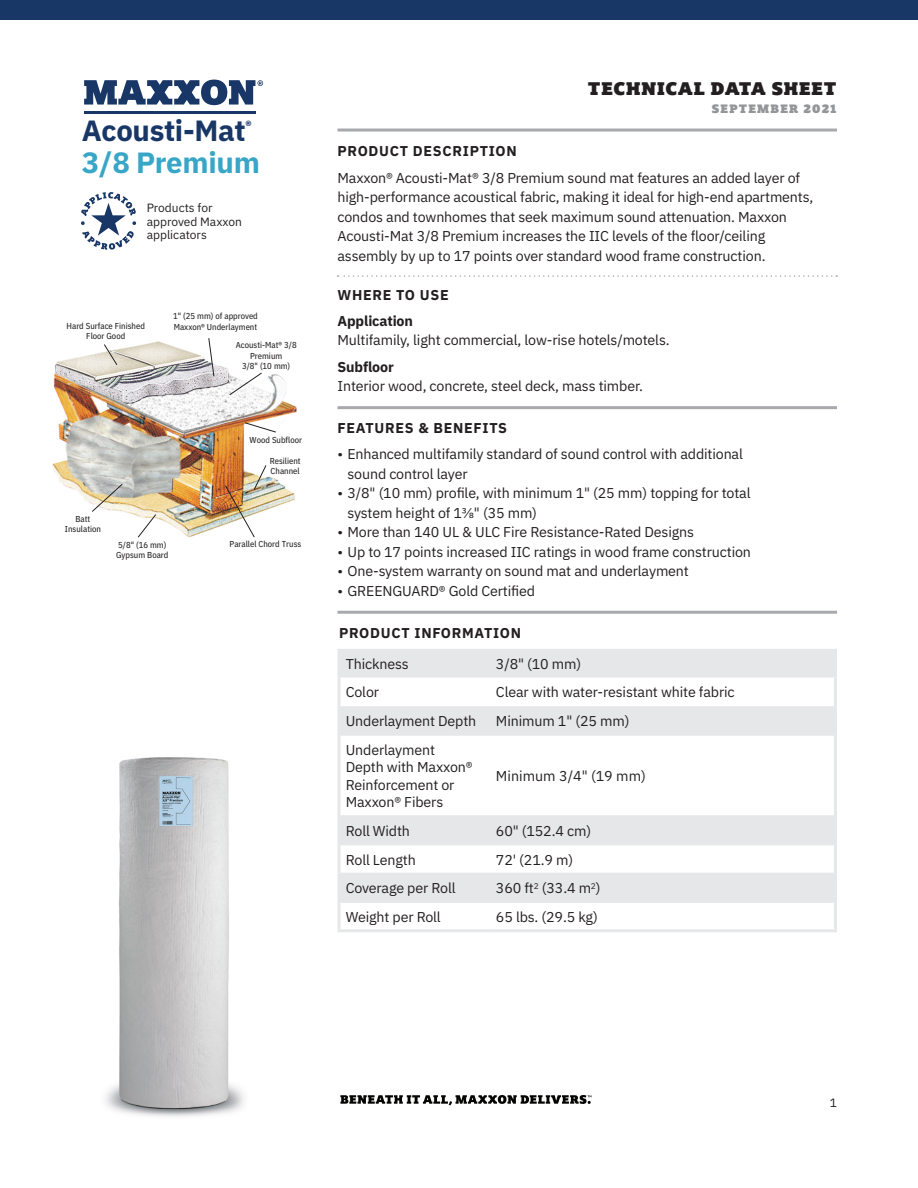
<style>
.page{position:relative;width:918px;height:1188px;background:#fff}
.page>*{position:absolute;margin:0;border:0;box-sizing:border-box;transform-origin:0 0}
.t1{font:700 29.25px/31.3px "IBM Plex Sans";letter-spacing:-.01em;color:#183666}
.t2{font:18px "Plume Ad";letter-spacing:.045em;color:#231f20}
.Body_Text__9_5_13__L{font:14.25px/19.5px "IBM Plex Sans";letter-spacing:-.01em;color:#231f20}
.Body_Text_Table__9_5{font:14.25px/17.1px "IBM Plex Sans";letter-spacing:-.01em;color:#231f20}
.Body_All_Caps_Bold_T{font:700 14.25px "IBM Plex Sans";letter-spacing:.05em;color:#231f20}
.Body_Bulleted_Text{font:14.25px "IBM Plex Sans";letter-spacing:-.01em;color:#231f20}
.Body_Text_9_5_13pt{font:14.25px "IBM Plex Sans";letter-spacing:-.01em;color:#231f20}
.Body_Bulleted_Text-2{font:700 14.25px "IBM Plex Sans";letter-spacing:-.01em;color:#231f20}
.Body_Text__9_5_13__L-2{font:700 14.25px "IBM Plex Sans";letter-spacing:.05em;color:#231f20}
.t3{font:12px/13.5px "IBM Plex Sans";color:#231f20}
.t4{font:12px "Plume Ad";letter-spacing:.1em;color:#939598}
.description{font:8.7px/10.2px "IBM Plex Sans Cond Text";color:#231f20;text-align:center}
.s1{color:#38a6c6}
</style>
<div class="page">
<svg style="left:338px;top:275px;width:499px;height:2px"></svg>
<img style="left:105px;top:757px;width:139px;height:360px">
<hr style="left:338px;top:129px;width:499px;height:3px;background:#a8a9ad">
<svg style="left:340px;top:1095px;width:251px;height:11px"></svg>
<hr style="left:338px;top:406px;width:499px;height:3px;background:#a8a9ad">
<hr style="left:338px;top:611px;width:499px;height:3px;background:#a8a9ad">
<svg style="left:340px;top:649px;width:494px;height:252px"></svg>
<hr style="left:338px;top:649px;width:2px;height:29px;background:#e6e7e9">
<hr style="left:834px;top:649px;width:3px;height:29px;background:#e6e7e9">
<hr style="left:338px;top:678px;width:2px;height:28px;background:#e6e7e9">
<hr style="left:834px;top:678px;width:3px;height:28px;background:#e6e7e9">
<hr style="left:338px;top:706px;width:2px;height:29px;background:#e6e7e9">
<hr style="left:834px;top:706px;width:3px;height:29px;background:#e6e7e9">
<hr style="left:338px;top:735px;width:2px;height:81px;background:#e6e7e9">
<hr style="left:834px;top:735px;width:3px;height:81px;background:#e6e7e9">
<hr style="left:338px;top:816px;width:2px;height:29px;background:#e6e7e9">
<hr style="left:834px;top:816px;width:3px;height:29px;background:#e6e7e9">
<hr style="left:338px;top:845px;width:2px;height:28px;background:#e6e7e9">
<hr style="left:834px;top:845px;width:3px;height:28px;background:#e6e7e9">
<hr style="left:338px;top:873px;width:2px;height:29px;background:#e6e7e9">
<hr style="left:834px;top:873px;width:3px;height:29px;background:#e6e7e9">
<hr style="left:340px;top:734px;width:149px;height:2px;background:#e6e7e9">
<hr style="left:340px;top:815px;width:149px;height:2px;background:#e6e7e9">
<hr style="left:340px;top:844px;width:149px;height:1px;background:#e6e7e9">
<hr style="left:340px;top:873px;width:149px;height:1px;background:#e6e7e9">
<hr style="left:340px;top:901px;width:149px;height:2px;background:#e6e7e9">
<hr style="left:489px;top:734px;width:345px;height:2px;background:#e6e7e9">
<hr style="left:489px;top:815px;width:345px;height:2px;background:#e6e7e9">
<hr style="left:489px;top:844px;width:345px;height:1px;background:#e6e7e9">
<hr style="left:489px;top:873px;width:345px;height:1px;background:#e6e7e9">
<hr style="left:489px;top:901px;width:345px;height:2px;background:#e6e7e9">
<hr style="left:338px;top:902px;width:2px;height:27px;background:#e6e7e9">
<hr style="left:834px;top:902px;width:3px;height:27px;background:#e6e7e9">
<hr style="left:338px;top:929px;width:151px;height:3px;background:#e6e7e9">
<hr style="left:489px;top:929px;width:348px;height:3px;background:#e6e7e9">
<img style="left:52px;top:341px;width:245px;height:197px">
<svg style="left:137px;top:513px;width:20px;height:25px"></svg>
<svg style="left:91px;top:483px;width:33px;height:30px"></svg>
<svg style="left:103px;top:343px;width:15px;height:23px"></svg>
<svg style="left:208px;top:338px;width:7px;height:39px"></svg>
<img style="left:224px;top:464px;width:43px;height:74px">
<svg style="left:244px;top:422px;width:33px;height:11px"></svg>
<svg style="left:228px;top:372px;width:35px;height:24px"></svg>
<svg style="left:84px;top:80px;width:179px;height:25px"></svg>
<div style="left:0;top:0;width:918px;height:20px;background:#183666"></div>
<svg style="left:81px;top:192px;width:55px;height:58px"></svg>
<hr style="left:84px;top:111px;width:172px;height:3px;background:#183666">
<h1 class="t1" style="left:82px;top:113px;width:180px">Acousti-Mat<sup>®<br></sup><span class="s1">3/8 Premium</span></h1>
<p class="t3" style="left:147px;top:200px;width:97px">Products for approved Maxxon applicators</p>
<p class="description" style="left:67px;top:320px;width:80px">Hard Surface Finished<br>Floor Good</p>
<p class="description" style="left:173px;top:311px;width:86px;text-align:left">1" (25 mm) of approved<br>Maxxon® Underlayment</p>
<p class="description" style="left:236px;top:339px;width:63px">Acousti-Mat® 3/8<br>Premium<br>3/8" (10 mm)</p>
<p class="description" style="left:250px;top:434px;width:54px">Wood Subfloor</p>
<p class="description" style="left:270px;top:455px;width:32px">Resilient</p>
<p class="description" style="left:271px;top:465px;width:30px">Channel</p>
<p class="description" style="left:76px;top:513px;width:16px">Batt</p>
<p class="description" style="left:65px;top:523px;width:37px">Insulation</p>
<p class="description" style="left:116px;top:539px;width:54px;text-align:left">5/8" (16 mm)<br>Gypsum Board</p>
<p class="description" style="left:230px;top:538px;width:73px">Parallel Chord Truss</p>
<p class="t2" style="left:588px;top:77px;width:250px">TECHNICAL DATA SHEET</p>
<p class="t4" style="left:712px;top:101px;width:126px">SEPTEMBER 2021</p>
<p class="Body_All_Caps_Bold_T" style="left:338px;top:140px;width:181px">PRODUCT DESCRIPTION</p>
<p class="Body_Text__9_5_13__L" style="left:338px;top:167px;width:477px">Maxxon® Acousti-Mat® 3/8 Premium sound mat features an added layer of high-performance acoustical fabric, making it ideal for high-end apartments, condos and townhomes that seek maximum sound attenuation. Maxxon Acousti-Mat 3/8 Premium increases the IIC levels of the floor/ceiling assembly by up to 17 points over standard wood frame construction.</p>
<p class="Body_Text__9_5_13__L-2" style="left:338px;top:283px;width:113px">WHERE TO USE</p>
<p class="Body_Bulleted_Text-2" style="left:338px;top:309px;width:77px">Application</p>
<p class="Body_Bulleted_Text" style="left:338px;top:329px;width:334px">Multifamily, light commercial, low-rise hotels/motels.</p>
<p class="Body_Bulleted_Text-2" style="left:338px;top:355px;width:58px">Subfloor</p>
<p class="Body_Text_9_5_13pt" style="left:338px;top:375px;width:307px">Interior wood, concrete, steel deck, mass timber.</p>
<p class="Body_All_Caps_Bold_T" style="left:338px;top:416px;width:171px">FEATURES &amp; BENEFITS</p>
<p class="Body_Text__9_5_13__L" style="left:347px;top:443px;width:397px;text-indent:-10px">• Enhanced multifamily standard of sound control with additional sound control layer</p>
<p class="Body_Text__9_5_13__L" style="left:347px;top:482px;width:405px;text-indent:-10px">• 3/8" (10 mm) profile, with minimum 1" (25 mm) topping for total system height of 13/8" (35 mm)</p>
<p class="Body_Text__9_5_13__L" style="left:338px;top:521px;width:358px">• More than 140 UL &amp; ULC Fire Resistance-Rated Designs</p>
<p class="Body_Text__9_5_13__L" style="left:338px;top:541px;width:415px">• Up to 17 points increased IIC ratings in wood frame construction</p>
<p class="Body_Text__9_5_13__L" style="left:338px;top:560px;width:353px">• One-system warranty on sound mat and underlayment</p>
<p class="Body_Text__9_5_13__L" style="left:338px;top:580px;width:199px">• GREENGUARD® Gold Certified</p>
<p class="Body_All_Caps_Bold_T" style="left:339px;top:622px;width:184px">PRODUCT INFORMATION</p>
<p class="Body_Text_Table__9_5" style="left:346px;top:654px;width:65px">Thickness</p>
<p class="Body_Text__9_5_13__L" style="left:496px;top:653px;width:87px">3/8" (10 mm)</p>
<p class="Body_Text_Table__9_5" style="left:346px;top:683px;width:35px">Color</p>
<p class="Body_Text__9_5_13__L" style="left:496px;top:681px;width:240px">Clear with water-resistant white fabric</p>
<p class="Body_Text_Table__9_5" style="left:346px;top:711px;width:132px">Underlayment Depth</p>
<p class="Body_Text__9_5_13__L" style="left:496px;top:710px;width:135px">Minimum 1" (25 mm)</p>
<p class="Body_Text_Table__9_5" style="left:346px;top:741px;width:128px">Underlayment<br>Depth with Maxxon®<br>Reinforcement or<br>Maxxon® Fibers</p>
<p class="Body_Text__9_5_13__L" style="left:496px;top:765px;width:151px">Minimum 3/4" (19 mm)</p>
<p class="Body_Text_Table__9_5" style="left:346px;top:821px;width:66px">Roll Width</p>
<p class="Body_Text__9_5_13__L" style="left:496px;top:820px;width:97px">60" (152.4 cm)</p>
<p class="Body_Text_Table__9_5" style="left:346px;top:850px;width:72px">Roll Length</p>
<p class="Body_Text__9_5_13__L" style="left:496px;top:849px;width:79px">72' (21.9 m)</p>
<p class="Body_Text_Table__9_5" style="left:346px;top:879px;width:111px">Coverage per Roll</p>
<p class="Body_Text__9_5_13__L" style="left:496px;top:877px;width:106px">360 ft<sup>2</sup> (33.4 m<sup>2</sup>)</p>
<p class="Body_Text_Table__9_5" style="left:346px;top:907px;width:97px">Weight per Roll</p>
<p class="Body_Text__9_5_13__L" style="left:496px;top:906px;width:104px">65 lbs. (29.5 kg)</p>
<p class="t3" style="left:830px;top:1095px;width:9px">1</p>
</div>
